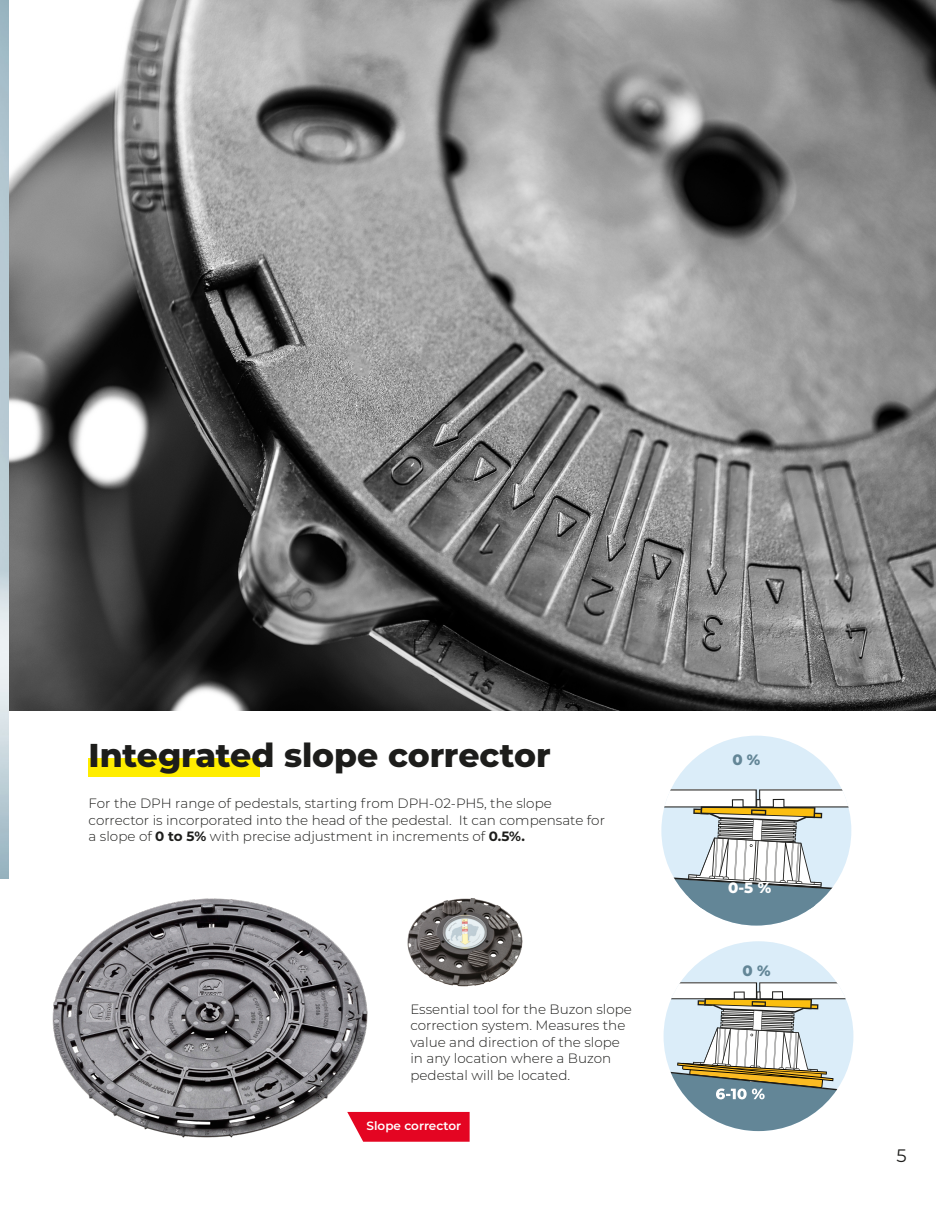
<style>
.page{position:relative;width:936px;height:1206px;background:#fff}
.page>*{position:absolute;margin:0;border:0;box-sizing:border-box;transform-origin:0 0}
.t1{font:800 33px "Montserrat";letter-spacing:-.005em;color:#1d1d1b}
.t2{font:18px "Montserrat";color:#1d1d1b}
.t3{font:800 15px "Montserrat";color:#fff}
.t4{font:800 15px "Montserrat";color:#638697}
.t5{font:300 13.5px/16.5px "Montserrat";color:#1d1d1b}
.t6{font:600 12px "Montserrat";color:#fff}
.s1{font-weight:700}
</style>
<div class="page">
<div style="left:89px;top:758px;width:171px;height:19px;background:#ffed00"></div>
<img style="left:9px;top:0;width:926px;height:710px">
<img style="left:52px;top:898px;width:344px;height:244px">
<svg style="left:347px;top:1111px;width:122px;height:30px;background:#e61c37"></svg>
<div style="left:661px;top:735px;width:189px;height:190px;background:#dbedf9;border-radius:95px"></div>
<svg style="left:661px;top:789px;width:189px;height:136px"></svg>
<div style="left:663px;top:940px;width:190px;height:190px;background:#dbedf9;border-radius:95px"></div>
<svg style="left:663px;top:982px;width:190px;height:148px"></svg>
<img style="left:407px;top:898px;width:116px;height:89px">
<h1 class="t1" style="left:89px;top:730px;width:463px">Integrated slope corrector</h1>
<p class="t5" style="left:89px;top:794px;width:517px">For the DPH range of pedestals, starting from DPH-02-PH5, the slope corrector is incorporated into the head of the pedestal. It can compensate for a slope of <span class="s1">0 to 5%</span> with precise adjustment in increments of <span class="s1">0.5%.</span></p>
<p class="t5" style="left:410px;top:999px;width:223px">Essential tool for the Buzon slope correction system. Measures the value and direction of the slope in any location where a Buzon pedestal will be located.</p>
<p class="t6" style="left:366px;top:1116px;width:96px">Slope corrector</p>
<p class="t4" style="left:732px;top:748px;width:30px">0 %</p>
<p class="t3" style="left:727px;top:875px;width:45px">0-5 %</p>
<p class="t4" style="left:742px;top:958px;width:30px">0 %</p>
<h2 class="t2" style="left:896px;top:1142px;width:12px">5</h2>
</div>
